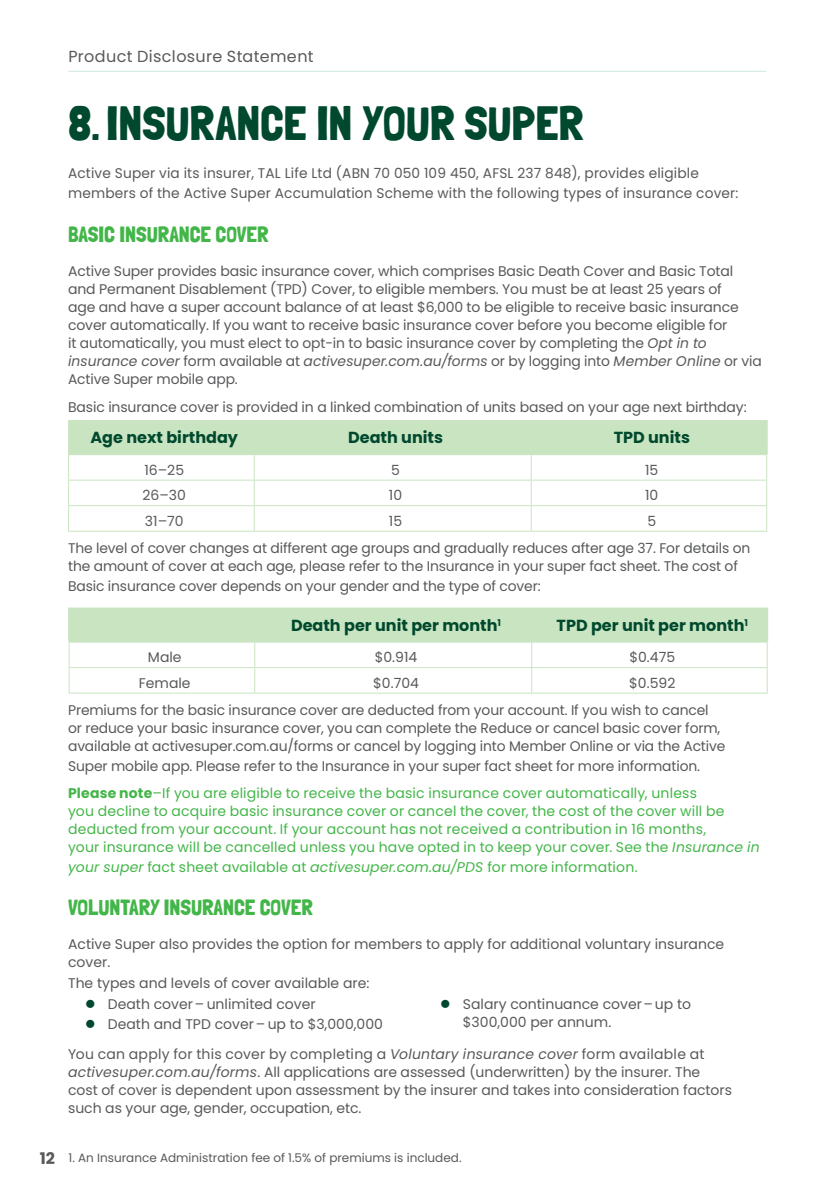
<style>
.page{position:relative;width:840px;height:1191px;background:#fff}
.page>*{position:absolute;margin:0;border:0;box-sizing:border-box;transform-origin:0 0}
.t1{font:48px "Londrina Solid";letter-spacing:-.005em;color:#00492e}
.t2{font:22px "Londrina Solid";color:#43b649}
.t3{font:700 16px "Poppins";color:#00492e}
.t4{font:16px "Poppins";letter-spacing:.02em;color:#58595b}
.t5{font:700 16px "Poppins";color:#58595b}
.t6{font:14px/18px "Poppins";letter-spacing:-.01em;color:#58595b}
.t7{font:14px/18px "Poppins";letter-spacing:.015em;color:#43b649}
.t8{font:14px/20px "Poppins";letter-spacing:.01em;color:#58595b}
.t9{font:12px "Poppins";color:#58595b}
.s1{font-style:italic}
.s2{font-weight:700;color:#43b649}
.s3{color:#43b649}
.s4{color:#00492e}
</style>
<div class="page">
<hr style="left:68px;top:71px;width:698px;height:1px;background:#cbe8db">
<hr style="left:68px;top:531px;width:186px;height:1px;background:#c9e4c1">
<hr style="left:254px;top:531px;width:277px;height:1px;background:#c9e4c1">
<svg style="left:68px;top:421px;width:698px;height:110px"></svg>
<hr style="left:531px;top:531px;width:235px;height:1px;background:#c9e4c1">
<hr style="left:68px;top:420px;width:186px;height:1px;background:#c9e4c1">
<hr style="left:68px;top:421px;width:1px;height:33px;background:#c9e4c1">
<hr style="left:254px;top:420px;width:277px;height:1px;background:#c9e4c1">
<hr style="left:68px;top:454px;width:186px;height:1px;background:#c9e4c1">
<hr style="left:254px;top:454px;width:277px;height:1px;background:#c9e4c1">
<hr style="left:253px;top:421px;width:2px;height:33px;background:#c9e4c1">
<hr style="left:530px;top:421px;width:2px;height:33px;background:#c9e4c1">
<hr style="left:531px;top:420px;width:236px;height:1px;background:#c9e4c1">
<hr style="left:765px;top:421px;width:2px;height:33px;background:#c9e4c1">
<hr style="left:531px;top:454px;width:235px;height:1px;background:#c9e4c1">
<svg style="left:69px;top:608px;width:698px;height:85px"></svg>
<hr style="left:531px;top:692px;width:236px;height:1px;background:#c9e4c1">
<hr style="left:68px;top:608px;width:2px;height:33px;background:#c9e4c1">
<hr style="left:68px;top:607px;width:186px;height:1px;background:#c9e4c1">
<hr style="left:254px;top:607px;width:277px;height:1px;background:#c9e4c1">
<hr style="left:531px;top:607px;width:236px;height:1px;background:#c9e4c1">
<hr style="left:253px;top:608px;width:2px;height:33px;background:#c9e4c1">
<hr style="left:530px;top:608px;width:2px;height:33px;background:#c9e4c1">
<hr style="left:765px;top:608px;width:2px;height:33px;background:#c9e4c1">
<hr style="left:69px;top:641px;width:185px;height:1px;background:#c9e4c1">
<hr style="left:254px;top:641px;width:277px;height:1px;background:#c9e4c1">
<hr style="left:531px;top:641px;width:236px;height:1px;background:#c9e4c1">
<p class="t4" style="left:68px;top:47px;width:246px">Product Disclosure Statement</p>
<p class="t5" style="left:40px;top:1149px;width:17px">12</p>
<h1 class="t1" style="left:68px;top:95px;width:516px">8.INSURANCE IN YOUR SUPER</h1>
<p class="t8" style="left:68px;top:163px;width:671px">Active Super via its insurer, TAL Life Ltd (ABN 70 050 109 450, AFSL 237 848), provides eligible members of the Active Super Accumulation Scheme with the following types of insurance cover:</p>
<h2 class="t2" style="left:68px;top:221px;width:202px">BASIC INSURANCE COVER</h2>
<p class="t6" style="left:68px;top:262px;width:694px">Active Super provides basic insurance cover, which comprises Basic Death Cover and Basic Total and Permanent Disablement (TPD) Cover, to eligible members. You must be at least 25 years of<br>age and have a super account balance of at least $6,000 to be eligible to receive basic insurance cover automatically. If you want to receive basic insurance cover before you become eligible for<br>it automatically, you must elect to opt-in to basic insurance cover by completing the <span class="s1">Opt in to insurance cover</span> form available at <span class="s1">activesuper.com.au/forms</span> or by logging into <span class="s1">Member Online</span> or via Active Super mobile app.</p>
<p class="t6" style="left:68px;top:398px;width:679px">Basic insurance cover is provided in a linked combination of units based on your age next birthday:</p>
<p class="t3" style="left:90px;top:428px;width:149px">Age next birthday</p>
<p class="t3" style="left:348px;top:428px;width:96px">Death units</p>
<p class="t3" style="left:613px;top:428px;width:78px">TPD units</p>
<p class="t6" style="left:144px;top:461px;width:41px">16–25</p>
<p class="t6" style="left:391px;top:461px;width:10px">5</p>
<p class="t6" style="left:644px;top:461px;width:15px">15</p>
<p class="t6" style="left:142px;top:486px;width:45px">26–30</p>
<p class="t6" style="left:389px;top:486px;width:15px">10</p>
<p class="t6" style="left:644px;top:486px;width:15px">10</p>
<p class="t6" style="left:145px;top:512px;width:40px">31–70</p>
<p class="t6" style="left:389px;top:512px;width:15px">15</p>
<p class="t6" style="left:68px;top:507px;width:683px;line-height:27.2px;text-indent:579px">5<br>The level of cover changes at different age groups and gradually reduces after age 37. For details on</p>
<p class="t6" style="left:68px;top:556px;width:671px;line-height:20px">the amount of cover at each age, please refer to the Insurance in your super fact sheet. The cost of<br>Basic insurance cover depends on your gender and the type of cover:</p>
<p class="t3" style="left:291px;top:616px;width:211px">Death per unit per month<sup>1</sup></p>
<p class="t3" style="left:556px;top:616px;width:193px">TPD per unit per month<sup>1</sup></p>
<p class="t6" style="left:148px;top:648px;width:35px">Male</p>
<p class="t6" style="left:374px;top:648px;width:44px">$0.914</p>
<p class="t6" style="left:629px;top:648px;width:47px">$0.475</p>
<p class="t6" style="left:139px;top:674px;width:53px">Female</p>
<p class="t6" style="left:373px;top:674px;width:47px">$0.704</p>
<p class="t6" style="left:68px;top:669px;width:641px;line-height:27.2px;text-indent:561px">$0.592<br>Premiums for the basic insurance cover are deducted from your account. If you wish to cancel</p>
<p class="t6" style="left:68px;top:719px;width:658px">or reduce your basic insurance cover, you can complete the Reduce or cancel basic cover form, available at activesuper.com.au/forms or cancel by logging into Member Online or via the Active</p>
<p class="t6" style="left:68px;top:753px;width:633px;line-height:26.4px">Super mobile app. Please refer to the Insurance in your super fact sheet for more information.<br><span class="s2">Please note</span><span class="s3">–If you are eligible to receive the basic insurance cover automatically, unless</span></p>
<p class="t7" style="left:68px;top:801px;width:692px">you decline to acquire basic insurance cover or cancel the cover, the cost of the cover will be deducted from your account. If your account has not received a contribution in 16 months,<br>your insurance will be cancelled unless you have opted in to keep your cover. See the <span class="s1">Insurance in</span></p>
<p class="t7" style="left:68px;top:857px;width:570px"><span class="s1">your super</span> fact sheet available at <span class="s1">activesuper.com.au/PDS</span> for more information.</p>
<h2 class="t2" style="left:68px;top:894px;width:246px">VOLUNTARY INSURANCE COVER</h2>
<p class="t6" style="left:68px;top:935px;width:657px">Active Super also provides the option for members to apply for additional voluntary insurance cover.</p>
<p class="t6" style="left:68px;top:974px;width:302px">The types and levels of cover available are:</p>
<p class="t6" style="left:85px;top:994px;width:232px"><span class="s4">●</span> Death cover – unlimited cover</p>
<p class="t6" style="left:85px;top:1015px;width:299px"><span class="s4">●</span> Death and TPD cover – up to $3,000,000</p>
<p class="t6" style="left:462px;top:994px;width:229px;text-indent:-23px"><span class="s4">●</span> Salary continuance cover–up to $300,000 per annum.</p>
<p class="t6" style="left:68px;top:1045px;width:665px">You can apply for this cover by completing a <span class="s1">Voluntary insurance cover</span> form available at <span class="s1">activesuper.com.au/forms</span>. All applications are assessed (underwritten) by the insurer. The cost of cover is dependent upon assessment by the insurer and takes into consideration factors such as your age, gender, occupation, etc.</p>
<p class="t9" style="left:69px;top:1151px;width:394px">1. An Insurance Administration fee of 1.5% of premiums is included.</p>
</div>
